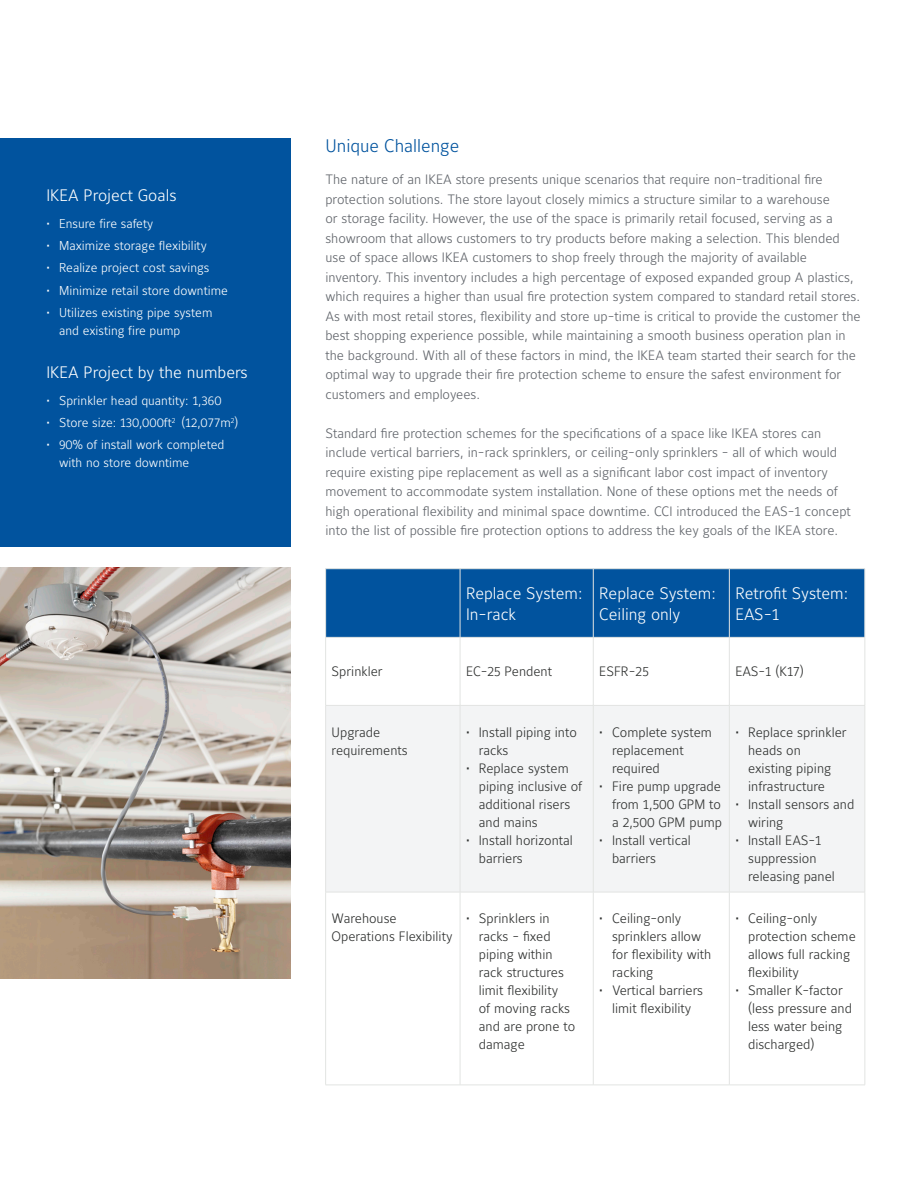
<style>
.page{position:relative;width:918px;height:1188px;background:#fff}
.page>*{position:absolute;margin:0;border:0;box-sizing:border-box;transform-origin:0 0}
.Para_title{font:300 18px "Maurea Jci Lf ML";color:#01539e}
.t1{font:300 16.5px "Maurea Jci Lf ML";color:#fff}
.t2{font:300 13.5px/19.5px "Maurea Jci Lf ML";color:#5f6369}
.t3{font:300 13.5px/18px "Maurea Jci Lf ML";color:#2d2f2e}
.t4{font:300 12.75px/18px "Maurea Jci Lf ML";color:#fff}
</style>
<div class="page">
<div style="left:0;top:138px;width:291px;height:409px;background:#01539e"></div>
<div style="left:326px;top:569px;width:539px;height:68px;background:#01539e"></div>
<div style="left:326px;top:706px;width:539px;height:186px;background:#f3f4f5"></div>
<hr style="left:325px;top:568px;width:135px;height:1px;background:#e2e4e2">
<hr style="left:325px;top:569px;width:1px;height:68px;background:#e2e4e2">
<hr style="left:460px;top:568px;width:133px;height:1px;background:#e2e4e2">
<hr style="left:460px;top:569px;width:1px;height:68px;background:#e2e4e2">
<hr style="left:593px;top:568px;width:136px;height:1px;background:#e2e4e2">
<hr style="left:593px;top:569px;width:1px;height:68px;background:#e2e4e2">
<hr style="left:729px;top:568px;width:136px;height:1px;background:#e2e4e2">
<hr style="left:729px;top:569px;width:1px;height:68px;background:#e2e4e2">
<hr style="left:865px;top:569px;width:1px;height:68px;background:#e2e4e2">
<hr style="left:325px;top:637px;width:135px;height:1px;background:#e2e4e2">
<hr style="left:325px;top:638px;width:1px;height:67px;background:#e2e4e2">
<hr style="left:460px;top:637px;width:133px;height:1px;background:#e2e4e2">
<hr style="left:460px;top:638px;width:1px;height:67px;background:#e2e4e2">
<hr style="left:593px;top:637px;width:136px;height:1px;background:#e2e4e2">
<hr style="left:593px;top:638px;width:1px;height:67px;background:#e2e4e2">
<hr style="left:729px;top:637px;width:136px;height:1px;background:#e2e4e2">
<hr style="left:729px;top:638px;width:1px;height:67px;background:#e2e4e2">
<hr style="left:865px;top:638px;width:1px;height:67px;background:#e2e4e2">
<hr style="left:325px;top:705px;width:135px;height:1px;background:#e2e4e2">
<hr style="left:325px;top:706px;width:1px;height:186px;background:#e2e4e2">
<hr style="left:460px;top:705px;width:133px;height:1px;background:#e2e4e2">
<hr style="left:460px;top:706px;width:1px;height:186px;background:#e2e4e2">
<hr style="left:593px;top:705px;width:136px;height:1px;background:#e2e4e2">
<hr style="left:593px;top:706px;width:1px;height:186px;background:#e2e4e2">
<hr style="left:729px;top:705px;width:136px;height:1px;background:#e2e4e2">
<hr style="left:729px;top:706px;width:1px;height:186px;background:#e2e4e2">
<hr style="left:865px;top:706px;width:1px;height:186px;background:#e2e4e2">
<hr style="left:325px;top:892px;width:135px;height:1px;background:#e2e4e2">
<hr style="left:325px;top:892px;width:1px;height:193px;background:#e2e4e2">
<hr style="left:460px;top:892px;width:133px;height:1px;background:#e2e4e2">
<hr style="left:460px;top:892px;width:1px;height:193px;background:#e2e4e2">
<hr style="left:593px;top:892px;width:136px;height:1px;background:#e2e4e2">
<hr style="left:593px;top:892px;width:1px;height:193px;background:#e2e4e2">
<hr style="left:729px;top:892px;width:136px;height:1px;background:#e2e4e2">
<hr style="left:729px;top:892px;width:1px;height:193px;background:#e2e4e2">
<hr style="left:865px;top:892px;width:1px;height:193px;background:#e2e4e2">
<hr style="left:325px;top:1085px;width:135px;height:1px;background:#e2e4e2">
<hr style="left:460px;top:1085px;width:133px;height:1px;background:#e2e4e2">
<hr style="left:593px;top:1085px;width:136px;height:1px;background:#e2e4e2">
<hr style="left:729px;top:1085px;width:136px;height:1px;background:#e2e4e2">
<img style="left:0;top:567px;width:291px;height:411px">
<p class="t1" style="left:46px;top:185px;width:132px">IKEA Project Goals</p>
<p class="t4" style="left:46px;top:214px;width:108px">• Ensure fire safety</p>
<p class="t4" style="left:46px;top:236px;width:162px">• Maximize storage flexibility</p>
<p class="t4" style="left:46px;top:259px;width:165px">• Realize project cost savings</p>
<p class="t4" style="left:46px;top:281px;width:183px">• Minimize retail store downtime</p>
<p class="t4" style="left:59px;top:303px;width:155px;text-indent:-13px">• Utilizes existing pipe system and existing fire pump</p>
<p class="t1" style="left:46px;top:362px;width:203px">IKEA Project by the numbers</p>
<p class="t4" style="left:46px;top:391px;width:177px">• Sprinkler head quantity: 1,360</p>
<p class="t4" style="left:46px;top:413px;width:193px">• Store size: 130,000ft<sup>2</sup> (12,077m<sup>2</sup>)</p>
<p class="t4" style="left:59px;top:435px;width:167px;text-indent:-13px">• 90% of install work completed with no store downtime</p>
<p class="Para_title" style="left:325px;top:134px;width:135px">Unique Challenge</p>
<p class="t2" style="left:325px;top:169px;width:537px">The nature of an IKEA store presents unique scenarios that require non-traditional fire protection solutions. The store layout closely mimics a structure similar to a warehouse<br>or storage facility. However, the use of the space is primarily retail focused, serving as a showroom that allows customers to try products before making a selection. This blended use of space allows IKEA customers to shop freely through the majority of available inventory. This inventory includes a high percentage of exposed expanded group A plastics, which requires a higher than usual fire protection system compared to standard retail stores.<br>As with most retail stores, flexibility and store up-time is critical to provide the customer the best shopping experience possible, while maintaining a smooth business operation plan in the background. With all of these factors in mind, the IKEA team started their search for the optimal way to upgrade their fire protection scheme to ensure the safest environment for customers and employees.</p>
<p class="t2" style="left:325px;top:423px;width:527px">Standard fire protection schemes for the specifications of a space like IKEA stores can include vertical barriers, in-rack sprinklers, or ceiling-only sprinklers - all of which would require existing pipe replacement as well as a significant labor cost impact of inventory movement to accommodate system installation. None of these options met the needs of high operational flexibility and minimal space downtime. CCI introduced the EAS-1 concept into the list of possible fire protection options to address the key goals of the IKEA store.</p>
<p class="t1" style="left:466px;top:583px;width:118px">Replace System:</p>
<p class="t1" style="left:466px;top:604px;width:52px">In-rack</p>
<p class="t1" style="left:599px;top:583px;width:118px">Replace System:</p>
<p class="t1" style="left:599px;top:604px;width:83px">Ceiling only</p>
<p class="t1" style="left:735px;top:583px;width:114px">Retrofit System:</p>
<p class="t1" style="left:735px;top:604px;width:46px">EAS-1</p>
<p class="t3" style="left:332px;top:662px;width:53px">Sprinkler</p>
<p class="t3" style="left:466px;top:662px;width:88px">EC-25 Pendent</p>
<p class="t3" style="left:599px;top:662px;width:51px">ESFR-25</p>
<p class="t3" style="left:735px;top:662px;width:70px">EAS-1 (K17)</p>
<p class="t3" style="left:332px;top:723px;width:78px">Upgrade requirements</p>
<p class="t3" style="left:479px;top:723px;width:100px;text-indent:-13px">• Install piping into racks</p>
<p class="t3" style="left:479px;top:759px;width:105px;text-indent:-13px">• Replace system piping inclusive of additional risers and mains</p>
<p class="t3" style="left:479px;top:831px;width:96px;text-indent:-13px">• Install horizontal barriers</p>
<p class="t3" style="left:612px;top:723px;width:101px;text-indent:-13px">• Complete system replacement required</p>
<p class="t3" style="left:612px;top:777px;width:111px;text-align:justify;text-indent:-13px">• Fire pump upgrade from 1,500 GPM to a 2,500 GPM pump</p>
<p class="t3" style="left:612px;top:831px;width:80px;text-indent:-13px">• Install vertical barriers</p>
<p class="t3" style="left:332px;top:909px;width:122px">Warehouse<br>Operations Flexibility</p>
<p class="t3" style="left:479px;top:909px;width:98px;text-indent:-13px">• Sprinklers in racks - fixed piping within rack structures limit flexibility<br>of moving racks and are prone to damage</p>
<p class="t3" style="left:612px;top:909px;width:101px;text-indent:-13px">• Ceiling-only sprinklers allow for flexibility with racking</p>
<p class="t3" style="left:599px;top:981px;width:105px;text-align:center">• Vertical barriers limit flexibility</p>
<p class="t3" style="left:748px;top:723px;width:100px;text-indent:-13px">• Replace sprinkler heads on existing piping infrastructure</p>
<p class="t3" style="left:748px;top:795px;width:108px;text-indent:-13px">• Install sensors and wiring</p>
<p class="t3" style="left:748px;top:831px;width:88px;text-indent:-13px">• Install EAS-1 suppression releasing panel</p>
<p class="t3" style="left:748px;top:909px;width:109px;text-indent:-13px">• Ceiling-only protection scheme allows full racking flexibility</p>
<p class="t3" style="left:748px;top:981px;width:105px;text-indent:-13px">• Smaller K-factor (less pressure and less water being discharged)</p>
</div>
